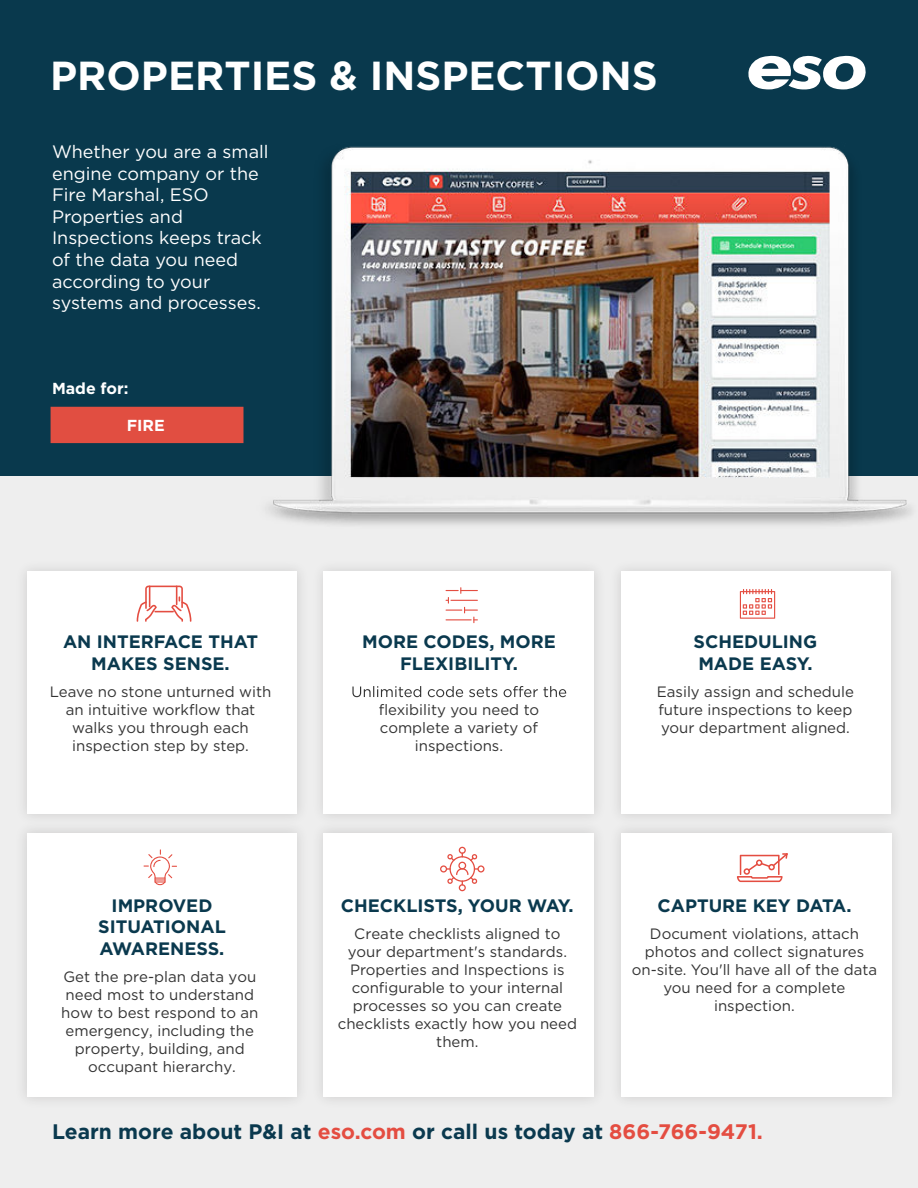
<style>
.page{position:relative;width:918px;height:1188px;background:#eee}
.page>*{position:absolute;margin:0;border:0;box-sizing:border-box;transform-origin:0 0}
.t1{font:700 40.5px "Gotham";color:#fff}
.t2{font:700 21px "Gotham";color:#0a394e}
.t3{font:18px/21.6px "Gotham";color:#fff}
.t4{font:700 18px/21.6px "Gotham";color:#0a394e;text-align:center}
.t5{font:700 15.9px "Gotham";color:#fff}
.t6{font:15px/18px "Gotham";color:#333;text-align:center}
.s1{color:#e44d41}
</style>
<div class="page">
<div style="left:0;top:0;width:918px;height:476px;background:#09394d"></div>
<div style="left:27px;top:571px;width:270px;height:243px;background:#fff"></div>
<img style="left:321px;top:569px;width:276px;height:247px">
<div style="left:324px;top:571px;width:270px;height:243px;background:#fff"></div>
<div style="left:621px;top:571px;width:270px;height:243px;background:#fff"></div>
<div style="left:23px;top:816px;width:278px;height:284px;background:#e4e4e4"></div>
<div style="left:27px;top:833px;width:270px;height:264px;background:#fff"></div>
<div style="left:321px;top:816px;width:276px;height:284px;background:#e5e4e4"></div>
<div style="left:324px;top:833px;width:270px;height:264px;background:#fff"></div>
<div style="left:52px;top:408px;width:190px;height:34px;background:#e14e41"></div>
<div style="left:51px;top:407px;width:192px;height:36px;border:3px solid #e14e41"></div>
<svg style="left:352px;top:686px;width:214px;height:11px"></svg>
<div style="left:617px;top:816px;width:278px;height:284px;background:#e5e4e4"></div>
<div style="left:621px;top:833px;width:270px;height:264px;background:#fff"></div>
<svg style="left:737px;top:853px;width:51px;height:29px"></svg>
<img style="left:268px;top:146px;width:644px;height:379px">
<svg style="left:740px;top:589px;width:35px;height:30px"></svg>
<svg style="left:144px;top:849px;width:33px;height:36px"></svg>
<svg style="left:446px;top:587px;width:32px;height:36px"></svg>
<svg style="left:137px;top:586px;width:54px;height:36px"></svg>
<svg style="left:440px;top:847px;width:45px;height:44px"></svg>
<svg style="left:748px;top:56px;width:118px;height:34px"></svg>
<h1 class="t1" style="left:50px;top:57px;width:609px">PROPERTIES &amp; INSPECTIONS</h1>
<p class="t3" style="left:52px;top:142px;width:218px">Whether you are a small engine company or the<br>Fire Marshal, ESO<br>Properties and<br>Inspections keeps track of the data you need according to your systems and processes.</p>
<p class="t5" style="left:52px;top:382px;width:78px">Made for:</p>
<p class="t5" style="left:127px;top:418px;width:40px">FIRE</p>
<p class="t4" style="left:63px;top:632px;width:197px">AN INTERFACE THAT<br>MAKES SENSE.</p>
<p class="t6" style="left:50px;top:684px;width:223px">Leave no stone unturned with an intuitive workflow that walks you through each inspection step by step.</p>
<p class="t4" style="left:98px;top:895px;width:129px">IMPROVED<br>SITUATIONAL<br>AWARENESS.</p>
<p class="t6" style="left:61px;top:968px;width:199px">Get the pre-plan data you need most to understand how to best respond to an emergency, including the property, building, and occupant hierarchy.</p>
<p class="t4" style="left:362px;top:632px;width:195px">MORE CODES, MORE<br>FLEXIBILITY.</p>
<p class="t6" style="left:379px;top:702px;width:162px">flexibility you need to complete a variety of inspections.</p>
<p class="t4" style="left:694px;top:632px;width:125px;text-align:left">SCHEDULING<br>MADE EASY.</p>
<p class="t6" style="left:657px;top:684px;width:199px;text-align:justify">Easily assign and schedule future inspections to keep your department aligned.</p>
<p class="t4" style="left:341px;top:895px;width:234px">CHECKLISTS, YOUR WAY.</p>
<p class="t6" style="left:338px;top:925px;width:241px">Create checklists aligned to your department's standards.<br>Properties and Inspections is configurable to your internal processes so you can create checklists exactly how you need them.</p>
<p class="t4" style="left:658px;top:895px;width:195px">CAPTURE KEY DATA.</p>
<p class="t6" style="left:632px;top:925px;width:247px">Document violations, attach photos and collect signatures on-site. You'll have all of the data you need for a complete inspection.</p>
<h2 class="t2" style="left:52px;top:1122px;width:712px">Learn more about P&amp;I at <span class="s1">eso.com</span> or call us today at <span class="s1">866-766-9471.</span></h2>
</div>
